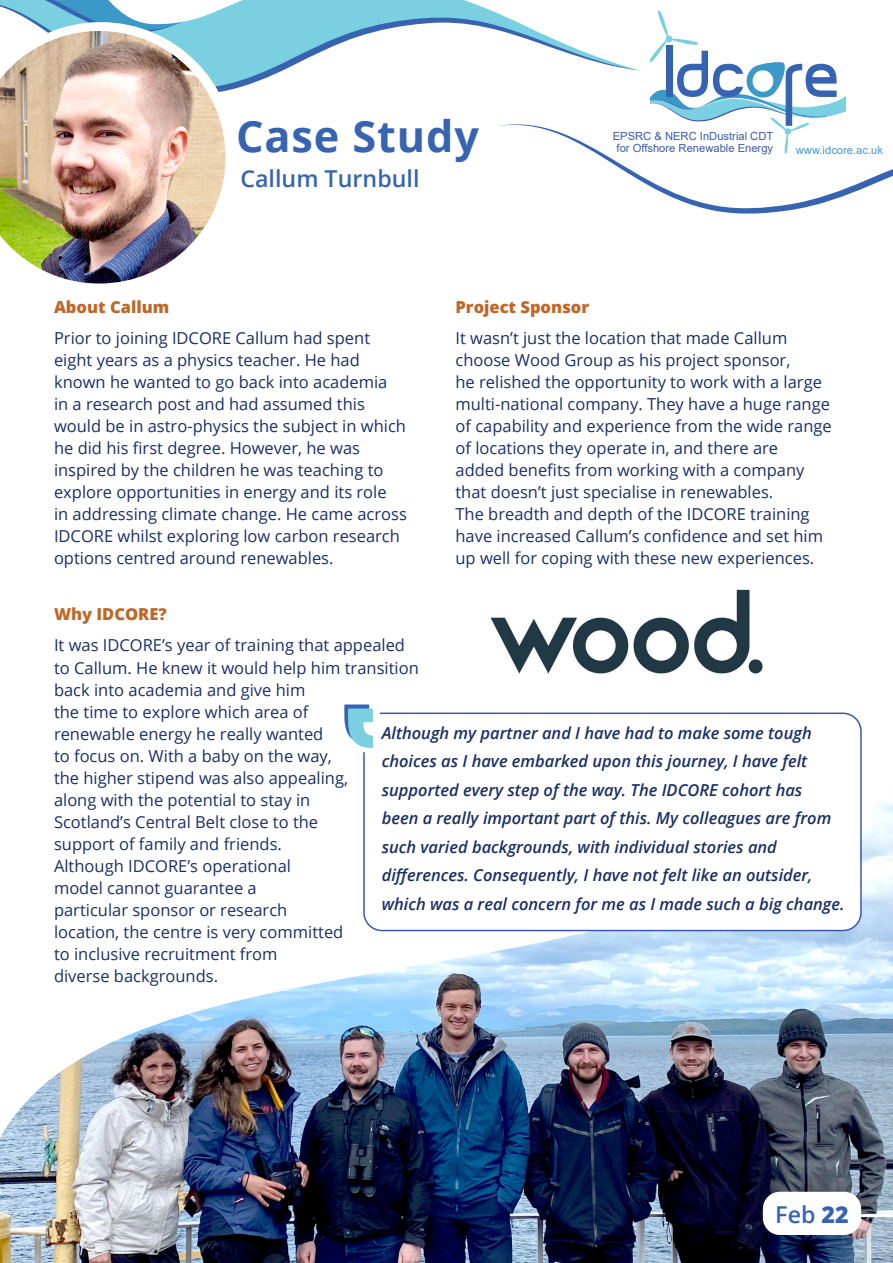
<style>
.page{position:relative;width:893px;height:1263px;background:#fff}
.page>*{position:absolute;margin:0;border:0;box-sizing:border-box;transform-origin:0 0}
.t1{font:700 43.2px "Open Sans";letter-spacing:.02em;color:#3764b0}
.t2{font:600 23.25px "Open Sans";color:#3764b0}
.t3{font:16.5px/22px "Open Sans";color:#1a2f65}
.t4{font:italic 600 16.5px/28.5px "Open Sans";color:#1a2f65}
.t5{font:800 16.5px "Open Sans";color:#be6729}
.t6{font:11.25px/12px "Arial";color:#3b5cad;text-align:center}
.t7{font:11.25px "Arial";color:#4599c9}
.s1{font-weight:800}
</style>
<div class="page">
<img style="left:490px;top:589px;width:273px;height:85px">
<img style="left:0;top:800px;width:893px;height:463px">
<div style="left:763px;top:1192px;width:98px;height:43px;background:#fff;border-radius:17px"></div>
<hr style="left:861px;top:1214px;width:32px;height:3px;background:#fff">
<svg style="left:0;top:0;width:185px;height:22px"></svg>
<svg style="left:185px;top:0;width:311px;height:83px"></svg>
<svg style="left:32px;top:22px;width:203px;height:262px"></svg>
<img style="left:0;top:31px;width:226px;height:252px">
<svg style="left:496px;top:10px;width:397px;height:204px"></svg>
<div style="left:364px;top:713px;width:497px;height:217px;background:#fff;border-radius:18px"></div>
<div style="left:363px;top:712px;width:499px;height:219px;border:2px solid #375ba9;border-radius:18px"></div>
<svg style="left:344px;top:704px;width:36px;height:50px"></svg>
<p class="t1" style="left:236px;top:106px;width:244px">Case Study</p>
<p class="t2" style="left:240px;top:163px;width:181px">Callum Turnbull</p>
<p class="t6" style="left:613px;top:130px;width:162px">EPSRC &amp; NERC InDustrial CDT for Offshore Renewable Energy</p>
<p class="t7" style="left:796px;top:142px;width:89px">www.idcore.ac.uk</p>
<p class="t5" style="left:455px;top:294px;width:135px">Project Sponsor</p>
<p class="t3" style="left:455px;top:326px;width:336px">It wasn’t just the location that made Callum choose Wood Group as his project sponsor,</p>
<p class="t3" style="left:455px;top:370px;width:368px">he relished the opportunity to work with a large</p>
<p class="t3" style="left:455px;top:392px;width:378px;text-align:justify">multi-national company. They have a huge range of capability and experience from the wide range of locations they operate in, and there are</p>
<p class="t3" style="left:455px;top:459px;width:350px">added benefits from working with a company that doesn’t just specialise in renewables.</p>
<p class="t3" style="left:455px;top:503px;width:369px">The breadth and depth of the IDCORE training have increased Callum’s confidence and set him up well for coping with these new experiences.</p>
<p class="t5" style="left:54px;top:294px;width:117px">About Callum</p>
<p class="t3" style="left:54px;top:326px;width:318px">Prior to joining IDCORE Callum had spent</p>
<p class="t3" style="left:54px;top:348px;width:307px">eight years as a physics teacher. He had</p>
<p class="t3" style="left:54px;top:370px;width:335px">known he wanted to go back into academia</p>
<p class="t3" style="left:54px;top:392px;width:312px">in a research post and had assumed this</p>
<p class="t3" style="left:54px;top:414px;width:354px">would be in astro-physics the subject in which</p>
<p class="t3" style="left:54px;top:437px;width:308px">he did his first degree. However, he was</p>
<p class="t3" style="left:54px;top:459px;width:331px">inspired by the children he was teaching to</p>
<p class="t3" style="left:54px;top:481px;width:334px">explore opportunities in energy and its role</p>
<p class="t3" style="left:54px;top:503px;width:354px">in addressing climate change. He came across<br>IDCORE whilst exploring low carbon research options centred around renewables.</p>
<p class="t5" style="left:54px;top:602px;width:114px">Why IDCORE?</p>
<p class="t3" style="left:54px;top:634px;width:366px">It was IDCORE’s year of training that appealed to Callum. He knew it would help him transition back into academia and give him</p>
<p class="t3" style="left:54px;top:700px;width:256px">the time to explore which area of</p>
<p class="t3" style="left:54px;top:722px;width:271px">renewable energy he really wanted</p>
<p class="t3" style="left:54px;top:744px;width:296px">to focus on. With a baby on the way, the higher stipend was also appealing, along with the potential to stay in</p>
<p class="t3" style="left:54px;top:810px;width:266px">Scotland’s Central Belt close to the</p>
<p class="t3" style="left:54px;top:832px;width:229px">support of family and friends.</p>
<p class="t3" style="left:54px;top:854px;width:239px">Although IDCORE’s operational</p>
<p class="t3" style="left:54px;top:876px;width:204px">model cannot guarantee a</p>
<p class="t3" style="left:54px;top:899px;width:235px">particular sponsor or research</p>
<p class="t3" style="left:54px;top:921px;width:291px">location, the centre is very committed to inclusive recruitment from</p>
<p class="t3" style="left:54px;top:965px;width:166px">diverse backgrounds.</p>
<p class="t4" style="left:382px;top:718px;width:432px">Although my partner and I have had to make some tough</p>
<p class="t4" style="left:382px;top:746px;width:427px">choices as I have embarked upon this journey, I have felt</p>
<p class="t4" style="left:382px;top:775px;width:422px">supported every step of the way. The IDCORE cohort has</p>
<p class="t4" style="left:382px;top:803px;width:451px">been a really important part of this. My colleagues are from such varied backgrounds, with individual stories and</p>
<p class="t4" style="left:382px;top:860px;width:432px">differences. Consequently, I have not felt like an outsider,</p>
<p class="t4" style="left:382px;top:889px;width:464px">which was a real concern for me as I made such a big change.</p>
<p class="t2" style="left:775px;top:1198px;width:75px">Feb <span class="s1">22</span></p>
</div>
